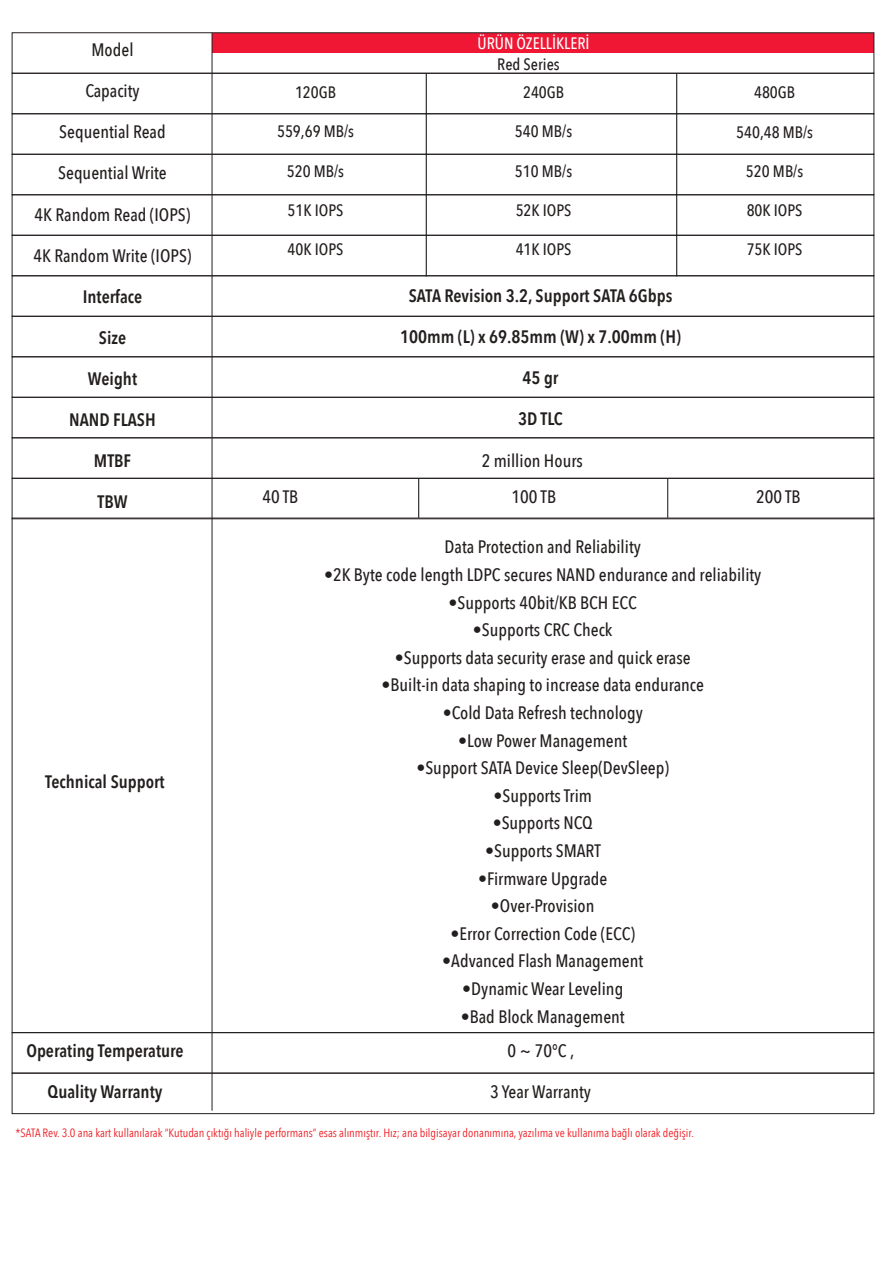
<style>
.page{position:relative;width:893px;height:1263px;background:#fff}
.page>*{position:absolute;margin:0;border:0;box-sizing:border-box;transform-origin:0 0}
.t1{font:500 18px "Avenir Next Condensed";color:#241f1f}
.t2{font:600 18px "Avenir Next Condensed";color:#241f1f}
.t3{font:500 16.5px "Avenir Next Condensed";color:#241f1f}
.t4{font:500 16.5px "Avenir Next Condensed";color:#fff}
.t5{font:12px "Avenir Next Condensed";color:#ef1d23}
</style>
<div class="page">
<div style="left:212px;top:33px;width:662px;height:20px;background:#ef1734"></div>
<div style="left:12px;top:32px;width:862px;height:42px;border:1px solid #241f1f"></div>
<div style="left:12px;top:73px;width:862px;height:41px;border:1px solid #241f1f"></div>
<div style="left:12px;top:113px;width:862px;height:42px;border:1px solid #241f1f"></div>
<div style="left:12px;top:154px;width:862px;height:41px;border:1px solid #241f1f"></div>
<div style="left:12px;top:194px;width:862px;height:42px;border:1px solid #241f1f"></div>
<div style="left:12px;top:235px;width:862px;height:41px;border:1px solid #241f1f"></div>
<div style="left:12px;top:275px;width:862px;height:42px;border:1px solid #241f1f"></div>
<div style="left:12px;top:316px;width:862px;height:41px;border:1px solid #241f1f"></div>
<div style="left:12px;top:356px;width:862px;height:42px;border:1px solid #241f1f"></div>
<div style="left:12px;top:397px;width:862px;height:41px;border:1px solid #241f1f"></div>
<div style="left:12px;top:437px;width:862px;height:42px;border:1px solid #241f1f"></div>
<div style="left:12px;top:478px;width:862px;height:41px;border:1px solid #241f1f"></div>
<div style="left:12px;top:1073px;width:862px;height:41px;border:1px solid #241f1f"></div>
<hr style="left:212px;top:33px;width:1px;height:1077px;background:#241f1f">
<hr style="left:426px;top:74px;width:1px;height:202px;background:#111213">
<hr style="left:418px;top:479px;width:1px;height:39px;background:#111213">
<hr style="left:667px;top:479px;width:1px;height:39px;background:#241f1f">
<hr style="left:676px;top:74px;width:1px;height:202px;background:#111213">
<p class="t1" style="left:92px;top:39px;width:44px">Model</p>
<p class="t1" style="left:85px;top:80px;width:56px">Capacity</p>
<p class="t1" style="left:59px;top:121px;width:108px">Sequential Read</p>
<p class="t1" style="left:58px;top:162px;width:110px">Sequential Write</p>
<p class="t1" style="left:35px;top:203px;width:157px">4K Random Read (IOPS)</p>
<p class="t1" style="left:34px;top:244px;width:160px">4K Random Write (IOPS)</p>
<p class="t2" style="left:83px;top:281px;width:61px">Interface</p>
<p class="t2" style="left:99px;top:322px;width:29px">Size</p>
<p class="t2" style="left:88px;top:363px;width:51px">Weight</p>
<p class="t2" style="left:69px;top:404px;width:88px">NAND FLASH</p>
<p class="t2" style="left:94px;top:445px;width:39px">MTBF</p>
<p class="t2" style="left:98px;top:486px;width:32px">TBW</p>
<p class="t2" style="left:45px;top:766px;width:121px">Technical Support</p>
<p class="t2" style="left:26px;top:1035px;width:159px">Operating Temperature</p>
<p class="t2" style="left:48px;top:1076px;width:116px">Quality Warranty</p>
<p class="t3" style="left:295px;top:82px;width:43px">120GB</p>
<p class="t3" style="left:277px;top:122px;width:78px">559,69 MB/s</p>
<p class="t3" style="left:287px;top:161px;width:59px">520 MB/s</p>
<p class="t3" style="left:288px;top:200px;width:57px">51K IOPS</p>
<p class="t3" style="left:288px;top:240px;width:57px">40K IOPS</p>
<p class="t1" style="left:262px;top:486px;width:37px">40 TB</p>
<p class="t4" style="left:477px;top:33px;width:114px">ÜRÜN ÖZELLİKLERİ</p>
<p class="t3" style="left:497px;top:54px;width:64px">Red Series</p>
<p class="t3" style="left:523px;top:82px;width:43px">240GB</p>
<p class="t3" style="left:515px;top:122px;width:59px">540 MB/s</p>
<p class="t3" style="left:515px;top:161px;width:59px">510 MB/s</p>
<p class="t3" style="left:516px;top:200px;width:57px">52K IOPS</p>
<p class="t3" style="left:516px;top:240px;width:57px">41K IOPS</p>
<p class="t2" style="left:409px;top:280px;width:265px">SATA Revision 3.2, Support SATA 6Gbps</p>
<p class="t2" style="left:400px;top:321px;width:282px">100mm (L) x 69.85mm (W) x 7.00mm (H)</p>
<p class="t2" style="left:523px;top:362px;width:37px">45 gr</p>
<p class="t2" style="left:518px;top:404px;width:46px">3D TLC</p>
<p class="t1" style="left:482px;top:450px;width:103px">2 million Hours</p>
<p class="t1" style="left:511px;top:486px;width:46px">100 TB</p>
<p class="t3" style="left:754px;top:82px;width:43px">480GB</p>
<p class="t3" style="left:736px;top:122px;width:78px">540,48 MB/s</p>
<p class="t3" style="left:746px;top:161px;width:59px">520 MB/s</p>
<p class="t3" style="left:747px;top:200px;width:57px">80K IOPS</p>
<p class="t3" style="left:747px;top:240px;width:57px">75K IOPS</p>
<p class="t1" style="left:756px;top:486px;width:46px">200 TB</p>
<p class="t1" style="left:445px;top:536px;width:198px">Data Protection and Reliability</p>
<p class="t1" style="left:324px;top:564px;width:439px">•2K Byte code length LDPC secures NAND endurance and reliability</p>
<p class="t1" style="left:449px;top:591px;width:190px">•Supports 40bit/KB BCH ECC</p>
<p class="t1" style="left:473px;top:619px;width:141px">•Supports CRC Check</p>
<p class="t1" style="left:395px;top:647px;width:297px">•Supports data security erase and quick erase</p>
<p class="t1" style="left:382px;top:674px;width:324px">•Built-in data shaping to increase data endurance</p>
<p class="t1" style="left:443px;top:702px;width:202px">•Cold Data Refresh technology</p>
<p class="t1" style="left:458px;top:729px;width:171px">•Low Power Management</p>
<p class="t1" style="left:416px;top:757px;width:254px">•Support SATA Device Sleep(DevSleep)</p>
<p class="t1" style="left:493px;top:785px;width:100px">•Supports Trim</p>
<p class="t1" style="left:493px;top:812px;width:102px">•Supports NCQ</p>
<p class="t1" style="left:485px;top:840px;width:117px">•Supports SMART</p>
<p class="t1" style="left:478px;top:867px;width:131px">•Firmware Upgrade</p>
<p class="t1" style="left:491px;top:895px;width:105px">•Over-Provision</p>
<p class="t1" style="left:450px;top:923px;width:186px">•Error Correction Code (ECC)</p>
<p class="t1" style="left:442px;top:950px;width:203px">•Advanced Flash Management</p>
<p class="t1" style="left:462px;top:978px;width:163px">•Dynamic Wear Leveling</p>
<p class="t1" style="left:461px;top:1005px;width:165px">•Bad Block Management</p>
<p class="t1" style="left:507px;top:1039px;width:68px">0 ~ 70°C ,</p>
<p class="t1" style="left:490px;top:1080px;width:102px">3 Year Warranty</p>
<p class="t5" style="left:16px;top:1123px;width:680px">*SATA Rev. 3.0 ana kart kullanılarak “Kutudan çıktığı haliyle performans” esas alınmıştır. Hız; ana bilgisayar donanımına, yazılıma ve kullanıma bağlı olarak değişir.</p>
</div>
